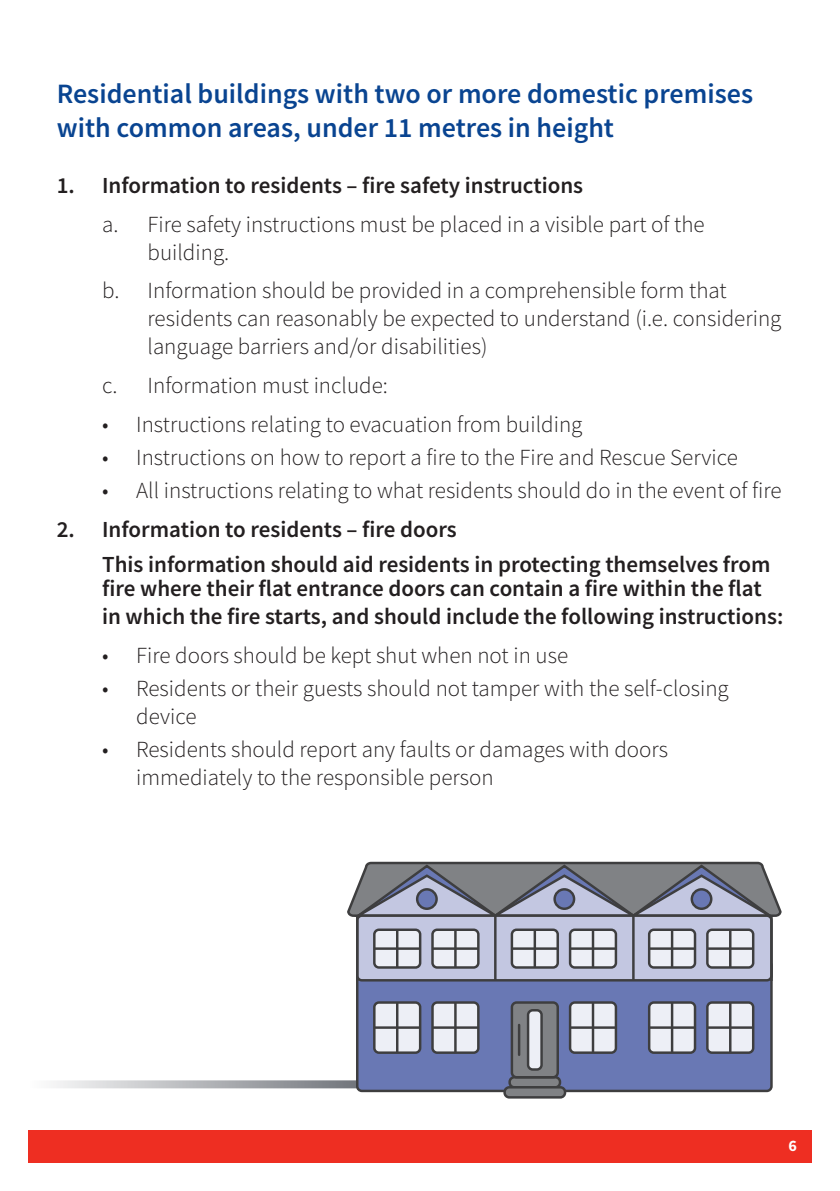
<style>
.page{position:relative;width:840px;height:1191px;background:#fff}
.page>*{position:absolute;margin:0;border:0;box-sizing:border-box;transform-origin:0 0}
.Sub_heading{font:600 28px/33.6px "Source Sans Pro";color:#094491}
.Letter{font:300 23px/27.6px "Source Sans Pro";color:#231f20}
.Number{font:600 23px/24px "Source Sans Pro";color:#231f20}
.t1{font:700 16px "Source Sans Pro";color:#fff}
</style>
<div class="page">
<div style="left:28px;top:1129px;width:783px;height:33px;background:#ee2e22"></div>
<svg style="left:53px;top:1080px;width:303px;height:8px;background:#b6b8bb"></svg>
<svg style="left:347px;top:861px;width:435px;height:57px;background:#8d909b"></svg>
<svg style="left:417px;top:889px;width:19px;height:19px"></svg>
<div style="left:415px;top:888px;width:22px;height:22px;border:2px solid #3e3e3f;border-radius:50%"></div>
<svg style="left:554px;top:889px;width:19px;height:19px"></svg>
<div style="left:553px;top:888px;width:22px;height:22px;border:2px solid #3e3e3f;border-radius:50%"></div>
<svg style="left:691px;top:889px;width:19px;height:19px"></svg>
<div style="left:690px;top:888px;width:22px;height:22px;border:2px solid #3e3e3f;border-radius:50%"></div>
<div style="left:357px;top:960px;width:414px;height:131px;background:#6978b4;border-radius:5px"></div>
<div style="left:356px;top:959px;width:416px;height:133px;border:2px solid #3e3e3f;border-radius:5px"></div>
<div style="left:357px;top:915px;width:414px;height:65px;background:#c3c7e1;border-radius:5px"></div>
<div style="left:356px;top:914px;width:416px;height:67px;border:2px solid #3e3e3f;border-radius:5px"></div>
<div style="left:374px;top:1002px;width:46px;height:50px;background:#edeff6;border-radius:5px"></div>
<div style="left:373px;top:1001px;width:48px;height:53px;border:2px solid #3e3e3f;border-radius:5px"></div>
<hr style="left:396px;top:1002px;width:2px;height:50px;background:#3e3e3f">
<hr style="left:374px;top:1026px;width:46px;height:2px;background:#3e3e3f">
<div style="left:432px;top:1002px;width:46px;height:50px;background:#edeff6;border-radius:5px"></div>
<div style="left:431px;top:1001px;width:48px;height:53px;border:2px solid #3e3e3f;border-radius:5px"></div>
<hr style="left:454px;top:1002px;width:2px;height:50px;background:#3e3e3f">
<hr style="left:432px;top:1026px;width:46px;height:2px;background:#3e3e3f">
<div style="left:569px;top:1002px;width:46px;height:50px;background:#edeff6;border-radius:5px"></div>
<div style="left:568px;top:1001px;width:48px;height:53px;border:2px solid #3e3e3f;border-radius:5px"></div>
<hr style="left:591px;top:1002px;width:3px;height:50px;background:#3e3e3f">
<hr style="left:569px;top:1026px;width:46px;height:2px;background:#3e3e3f">
<div style="left:648px;top:1002px;width:46px;height:50px;background:#edeff6;border-radius:5px"></div>
<div style="left:647px;top:1001px;width:48px;height:53px;border:2px solid #3e3e3f;border-radius:5px"></div>
<hr style="left:670px;top:1002px;width:3px;height:50px;background:#3e3e3f">
<hr style="left:648px;top:1026px;width:46px;height:2px;background:#3e3e3f">
<div style="left:707px;top:1002px;width:45px;height:50px;background:#edeff6;border-radius:5px"></div>
<div style="left:705px;top:1001px;width:49px;height:53px;border:2px solid #3e3e3f;border-radius:5px"></div>
<hr style="left:728px;top:1002px;width:3px;height:50px;background:#3e3e3f">
<hr style="left:707px;top:1026px;width:45px;height:2px;background:#3e3e3f">
<div style="left:374px;top:929px;width:46px;height:38px;background:#edeff6;border-radius:5px"></div>
<div style="left:373px;top:928px;width:48px;height:40px;border:2px solid #3e3e3f;border-radius:5px"></div>
<hr style="left:396px;top:929px;width:2px;height:38px;background:#3e3e3f">
<hr style="left:374px;top:947px;width:46px;height:3px;background:#3e3e3f">
<div style="left:432px;top:929px;width:46px;height:38px;background:#edeff6;border-radius:5px"></div>
<div style="left:431px;top:928px;width:48px;height:40px;border:2px solid #3e3e3f;border-radius:5px"></div>
<hr style="left:454px;top:929px;width:2px;height:38px;background:#3e3e3f">
<hr style="left:432px;top:947px;width:46px;height:3px;background:#3e3e3f">
<div style="left:511px;top:929px;width:46px;height:38px;background:#edeff6;border-radius:5px"></div>
<div style="left:510px;top:928px;width:48px;height:40px;border:2px solid #3e3e3f;border-radius:5px"></div>
<hr style="left:533px;top:929px;width:2px;height:38px;background:#3e3e3f">
<hr style="left:511px;top:947px;width:46px;height:3px;background:#3e3e3f">
<div style="left:569px;top:929px;width:46px;height:38px;background:#edeff6;border-radius:5px"></div>
<div style="left:568px;top:928px;width:48px;height:40px;border:2px solid #3e3e3f;border-radius:5px"></div>
<hr style="left:591px;top:929px;width:3px;height:38px;background:#3e3e3f">
<hr style="left:569px;top:947px;width:46px;height:3px;background:#3e3e3f">
<div style="left:648px;top:929px;width:46px;height:38px;background:#edeff6;border-radius:5px"></div>
<div style="left:647px;top:928px;width:48px;height:40px;border:2px solid #3e3e3f;border-radius:5px"></div>
<hr style="left:670px;top:929px;width:3px;height:38px;background:#3e3e3f">
<hr style="left:648px;top:947px;width:46px;height:3px;background:#3e3e3f">
<div style="left:707px;top:929px;width:45px;height:38px;background:#edeff6;border-radius:5px"></div>
<div style="left:705px;top:928px;width:49px;height:40px;border:2px solid #3e3e3f;border-radius:5px"></div>
<hr style="left:728px;top:929px;width:3px;height:38px;background:#3e3e3f">
<hr style="left:707px;top:947px;width:45px;height:3px;background:#3e3e3f">
<div style="left:509px;top:1077px;width:50px;height:10px;background:#808285;border-radius:5px"></div>
<div style="left:508px;top:1076px;width:53px;height:12px;border:2px solid #3e3e3f;border-radius:5px"></div>
<div style="left:504px;top:1087px;width:60px;height:10px;background:#808285;border-radius:5px"></div>
<div style="left:503px;top:1086px;width:63px;height:12px;border:2px solid #3e3e3f;border-radius:5px"></div>
<hr style="left:494px;top:915px;width:2px;height:65px;background:#3e3e3f">
<hr style="left:631px;top:915px;width:3px;height:65px;background:#3e3e3f">
<hr style="left:356px;top:916px;width:2px;height:65px;background:#3e3e3f">
<hr style="left:769px;top:916px;width:3px;height:65px;background:#3e3e3f">
<div style="left:511px;top:1002px;width:46px;height:75px;background:#808285;border-radius:5px"></div>
<div style="left:510px;top:1001px;width:48px;height:77px;border:2px solid #3e3e3f;border-radius:5px"></div>
<div style="left:527px;top:1010px;width:14px;height:59px;background:#edeff6;border-radius:5px"></div>
<div style="left:526px;top:1009px;width:16px;height:61px;border:2px solid #3e3e3f;border-radius:5px"></div>
<hr style="left:517px;top:1025px;width:3px;height:29px;background:#3e3e3f">
<p class="Sub_heading" style="left:57px;top:77px;width:697px">Residential buildings with two or more domestic premises with common areas, under 11 metres in height</p>
<p class="Number" style="left:57px;top:173px;width:527px">1. Information to residents – fire safety instructions</p>
<p class="Letter" style="left:147px;top:210px;width:558px;text-indent:-45px">a. Fire safety instructions must be placed in a visible part of the building.</p>
<p class="Letter" style="left:147px;top:277px;width:635px;text-indent:-45px">b. Information should be provided in a comprehensible form that residents can reasonably be expected to understand (i.e. considering language barriers and/or disabilities)</p>
<p class="Letter" style="left:102px;top:371px;width:287px">c. Information must include:</p>
<p class="Letter" style="left:102px;top:410px;width:481px">• Instructions relating to evacuation from building</p>
<p class="Letter" style="left:102px;top:443px;width:636px">• Instructions on how to report a fire to the Fire and Rescue Service</p>
<p class="Letter" style="left:102px;top:477px;width:680px">• All instructions relating to what residents should do in the event of fire</p>
<p class="Number" style="left:57px;top:517px;width:401px">2. Information to residents – fire doors</p>
<p class="Number" style="left:102px;top:552px;width:669px">This information should aid residents in protecting themselves from fire where their flat entrance doors can contain a fire within the flat</p>
<p class="Number" style="left:102px;top:604px;width:682px">in which the fire starts, and should include the following instructions:</p>
<p class="Letter" style="left:102px;top:641px;width:467px">• Fire doors should be kept shut when not in use</p>
<p class="Letter" style="left:136px;top:675px;width:593px;text-indent:-34px">• Residents or their guests should not tamper with the self-closing device</p>
<p class="Letter" style="left:136px;top:736px;width:533px;text-indent:-34px">• Residents should report any faults or damages with doors immediately to the responsible person</p>
<p class="t1" style="left:787px;top:1134px;width:10px">6</p>
</div>
